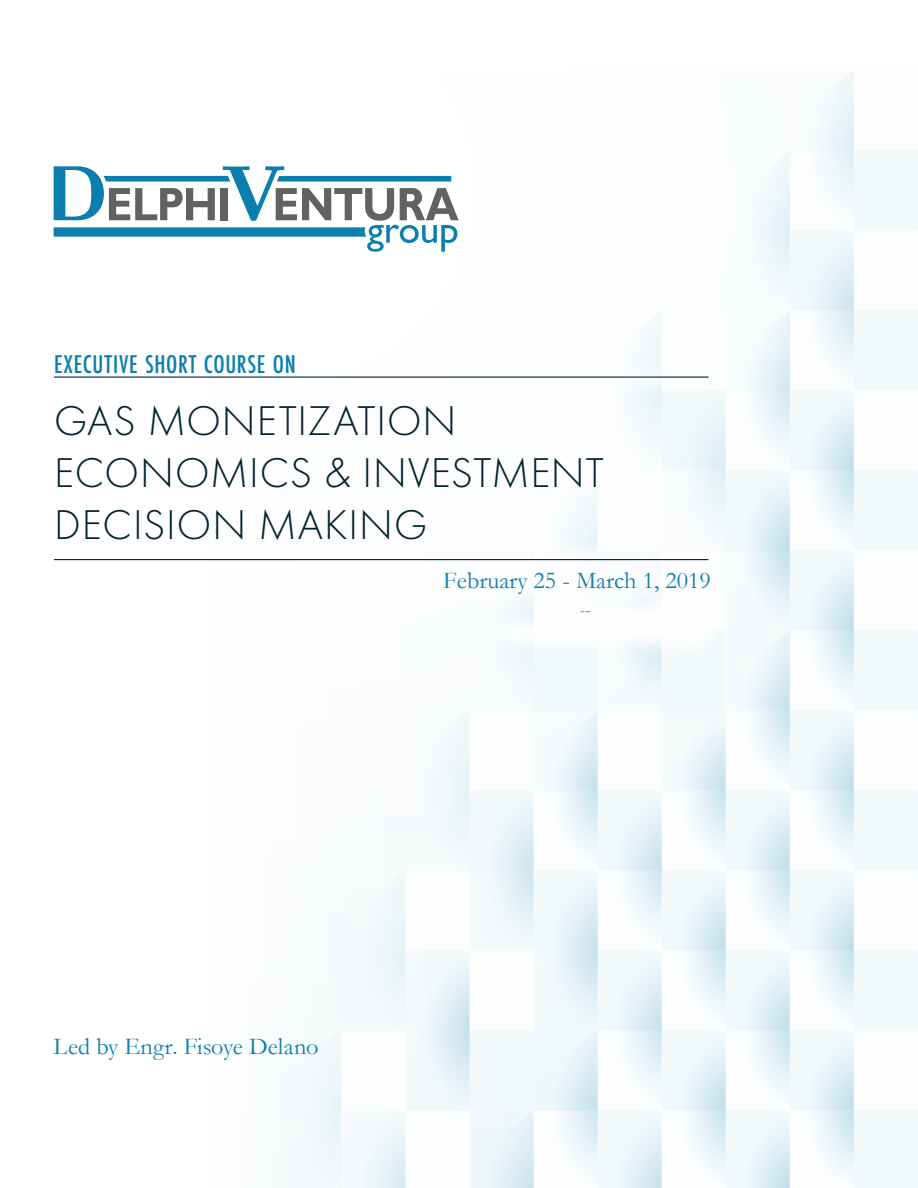
<style>
.page{position:relative;width:918px;height:1188px;background:#fff}
.page>*{position:absolute;margin:0;border:0;box-sizing:border-box;transform-origin:0 0}
.t1{font:300 43.2px/51.9px "Futura PT";letter-spacing:.02em;color:#002330}
.t2{font:500 26.7px "Futura PT Cond";letter-spacing:.025em;color:#0c7eae}
.t3{font:24.3px "Garamond";color:#0c7eae}
.t4{font:16.5px "Garamond";color:#636162}
</style>
<div class="page">
<img style="left:302px;top:71px;width:616px;height:1117px">
<div style="left:33px;top:334px;width:697px;height:330px;background:#fff"></div>
<hr style="left:54px;top:377px;width:654px;height:1px;background:#002330">
<hr style="left:54px;top:559px;width:654px;height:1px;background:#002330">
<svg style="left:54px;top:166px;width:405px;height:86px"></svg>
<h1 class="t2" style="left:54px;top:349px;width:243px">EXECUTIVE SHORT COURSE ON</h1>
<p class="t1" style="left:54px;top:395px;width:551px">GAS MONETIZATION<br>ECONOMICS &amp; INVESTMENT<br>DECISION MAKING</p>
<p class="t3" style="left:443px;top:564px;width:269px">February 25 - March 1, 2019</p>
<p class="t4" style="left:580px;top:598px;width:12px">--</p>
<p class="t3" style="left:54px;top:1030px;width:266px">Led by Engr. Fisoye Delano</p>
</div>
